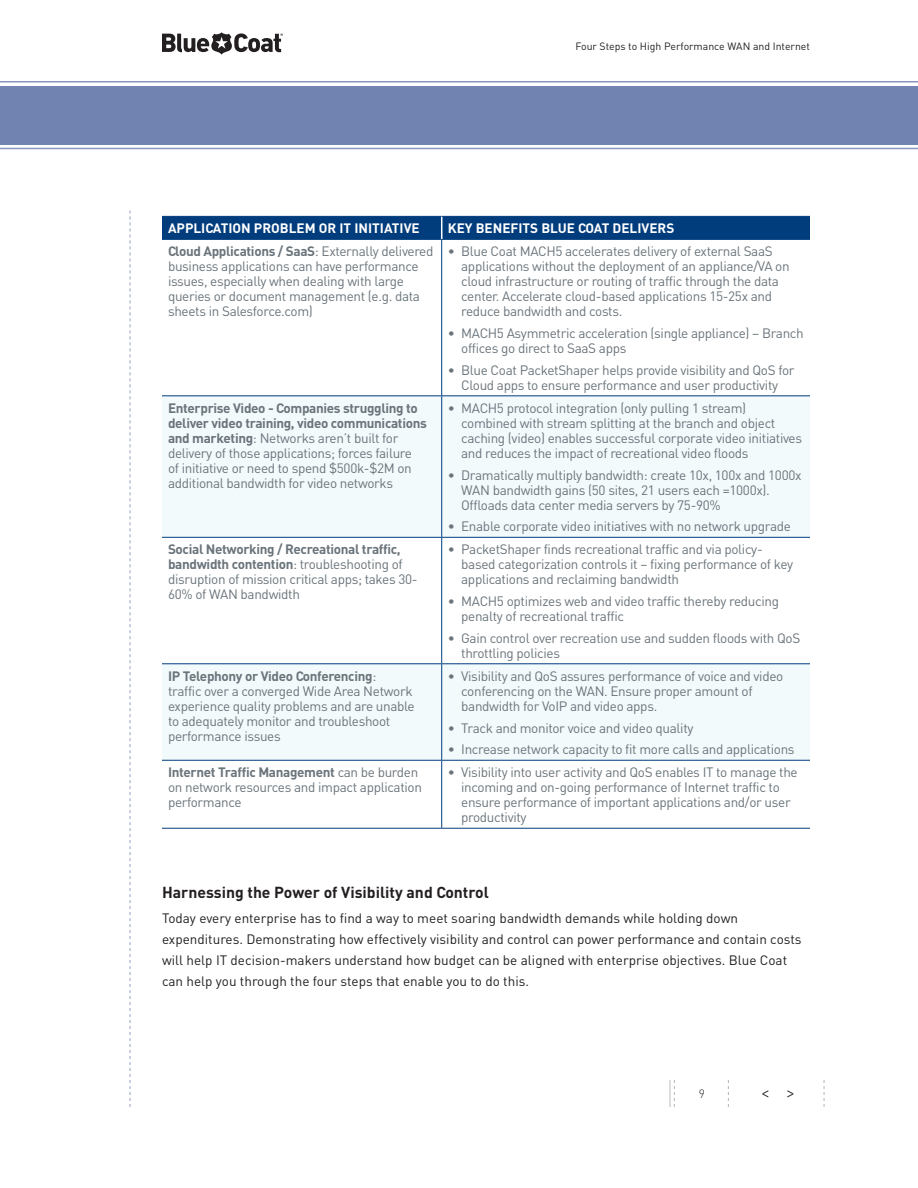
<style>
.page{position:relative;width:918px;height:1188px;background:#fff}
.page>*{position:absolute;margin:0;border:0;box-sizing:border-box;transform-origin:0 0}
.t1{font:300 19.5px "DIN";color:#231f20}
.Body_Header{font:700 15.75px "DIN";color:#231f20}
.table_bullet{font:13.5px/15px "DIN";letter-spacing:-.025em;color:#6a747b}
.table_copy{font:13.5px/15px "DIN";letter-spacing:-.025em;color:#6a747b}
.BodyCopy_1{font:13.5px/21px "DIN";color:#231f20}
.Table_header{font:700 13.5px "DIN";color:#fff}
.t2{font:300 12px "DIN";color:#231f20}
.t3{font:10.5px "DIN";color:#231f20}
.s1{font-weight:700}
</style>
<div class="page">
<hr style="left:0;top:81px;width:918px;height:1px;background:#8696bf">
<hr style="left:0;top:148px;width:918px;height:1px;background:#8696bf">
<div style="left:0;top:86px;width:918px;height:58px;background:#7183b1"></div>
<svg style="left:129px;top:211px;width:2px;height:896px"></svg>
<svg style="left:728px;top:1080px;width:1px;height:27px"></svg>
<svg style="left:824px;top:1080px;width:1px;height:27px"></svg>
<svg style="left:670px;top:1080px;width:5px;height:27px"></svg>
<svg style="left:162px;top:32px;width:121px;height:23px"></svg>
<svg style="left:162px;top:396px;width:648px;height:364px;fill:#f3fafc"></svg>
<hr style="left:441px;top:240px;width:1px;height:155px;background:#013d7d">
<hr style="left:162px;top:395px;width:280px;height:1px;background:#013d7d">
<hr style="left:442px;top:395px;width:368px;height:1px;background:#013d7d">
<hr style="left:441px;top:396px;width:1px;height:141px;background:#013d7d">
<hr style="left:162px;top:239px;width:280px;height:1px;background:#013d7d">
<hr style="left:442px;top:239px;width:368px;height:1px;background:#013d7d">
<hr style="left:162px;top:537px;width:280px;height:1px;background:#013d7d">
<hr style="left:442px;top:537px;width:368px;height:1px;background:#013d7d">
<hr style="left:441px;top:538px;width:1px;height:125px;background:#013d7d">
<hr style="left:162px;top:663px;width:280px;height:1px;background:#013d7d">
<hr style="left:442px;top:663px;width:368px;height:1px;background:#013d7d">
<hr style="left:441px;top:664px;width:1px;height:96px;background:#013d7d">
<hr style="left:162px;top:760px;width:280px;height:1px;background:#013d7d">
<hr style="left:442px;top:760px;width:368px;height:1px;background:#013d7d">
<hr style="left:441px;top:761px;width:1px;height:67px;background:#013d7d">
<hr style="left:162px;top:828px;width:280px;height:1px;background:#013d7d">
<hr style="left:442px;top:828px;width:368px;height:1px;background:#013d7d">
<div style="left:162px;top:216px;width:648px;height:23px;background:#013d7d"></div>
<p class="t3" style="left:575px;top:39px;width:236px">Four Steps to High Performance WAN and Internet</p>
<p class="Table_header" style="left:168px;top:219px;width:253px">APPLICATION PROBLEM OR IT INITIATIVE</p>
<p class="Table_header" style="left:448px;top:219px;width:228px">KEY BENEFITS BLUE COAT DELIVERS</p>
<p class="table_copy" style="left:168px;top:243px;width:267px"><span class="s1">Cloud Applications / SaaS</span>: Externally delivered business applications can have performance issues, especially when dealing with large queries or document management (e.g. data sheets in Salesforce.com)</p>
<p class="table_bullet" style="left:461px;top:243px;width:330px;text-indent:-14px">• Blue Coat MACH5 accelerates delivery of external SaaS applications without the deployment of an appliance/VA on cloud infrastructure or routing of traffic through the data center. Accelerate cloud-based applications 15-25x and reduce bandwidth and costs.</p>
<p class="table_bullet" style="left:461px;top:325px;width:344px;text-indent:-14px">• MACH5 Asymmetric acceleration (single appliance) – Branch offices go direct to SaaS apps</p>
<p class="table_bullet" style="left:448px;top:362px;width:348px;text-align:center">• Blue Coat PacketShaper helps provide visibility and QoS for<br>Cloud apps to ensure performance and user productivity</p>
<p class="table_copy" style="left:168px;top:400px;width:260px"><span class="s1">Enterprise Video - Companies struggling to deliver video training, video communications and marketing</span>: Networks aren’t built for delivery of those applications; forces failure<br>of initiative or need to spend $500k-$2M on additional bandwidth for video networks</p>
<p class="table_bullet" style="left:461px;top:400px;width:342px;text-indent:-14px">• MACH5 protocol integration (only pulling 1 stream) combined with stream splitting at the branch and object caching (video) enables successful corporate video initiatives and reduces the impact of recreational video floods</p>
<p class="table_bullet" style="left:461px;top:467px;width:342px;text-indent:-14px">• Dramatically multiply bandwidth: create 10x, 100x and 1000x<br>WAN bandwidth gains (50 sites, 21 users each =1000x).<br>Offloads data center media servers by 75-90%</p>
<p class="table_bullet" style="left:448px;top:518px;width:345px">• Enable corporate video initiatives with no network upgrade</p>
<p class="table_copy" style="left:168px;top:541px;width:251px"><span class="s1">Social Networking / Recreational traffic, bandwidth contention</span>: troubleshooting of disruption of mission critical apps; takes 30- 60% of WAN bandwidth</p>
<p class="table_bullet" style="left:461px;top:541px;width:333px;text-indent:-14px">• PacketShaper finds recreational traffic and via policy&shy;based categorization controls it – fixing performance of key applications and reclaiming bandwidth</p>
<p class="table_bullet" style="left:461px;top:593px;width:319px;text-indent:-14px">• MACH5 optimizes web and video traffic thereby reducing penalty of recreational traffic</p>
<p class="table_bullet" style="left:461px;top:630px;width:341px;text-indent:-14px">• Gain control over recreation use and sudden floods with QoS throttling policies</p>
<p class="table_copy" style="left:168px;top:668px;width:248px"><span class="s1">IP Telephony or Video Conferencing</span>:<br>traffic over a converged Wide Area Network experience quality problems and are unable to adequately monitor and troubleshoot performance issues</p>
<p class="table_bullet" style="left:461px;top:668px;width:324px;text-indent:-14px">• Visibility and QoS assures performance of voice and video conferencing on the WAN. Ensure proper amount of bandwidth for VoIP and video apps.</p>
<p class="table_bullet" style="left:448px;top:720px;width:247px">• Track and monitor voice and video quality</p>
<p class="table_bullet" style="left:448px;top:741px;width:348px">• Increase network capacity to fit more calls and applications</p>
<p class="table_copy" style="left:168px;top:764px;width:256px"><span class="s1">Internet Traffic Management</span> can be burden on network resources and impact application performance</p>
<p class="table_bullet" style="left:461px;top:764px;width:338px;text-indent:-14px">• Visibility into user activity and QoS enables IT to manage the incoming and on-going performance of Internet traffic to ensure performance of important applications and/or user productivity</p>
<p class="Body_Header" style="left:162px;top:882px;width:328px">Harnessing the Power of Visibility and Control</p>
<p class="BodyCopy_1" style="left:162px;top:907px;width:641px">Today every enterprise has to find a way to meet soaring bandwidth demands while holding down expenditures. Demonstrating how effectively visibility and control can power performance and contain costs will help IT decision-makers understand how budget can be aligned with enterprise objectives. Blue Coat can help you through the four steps that enable you to do this.</p>
<p class="t2" style="left:699px;top:1086px;width:8px">9</p>
<h1 class="t1" style="left:761px;top:1079px;width:36px">&lt; &gt;</h1>
</div>
